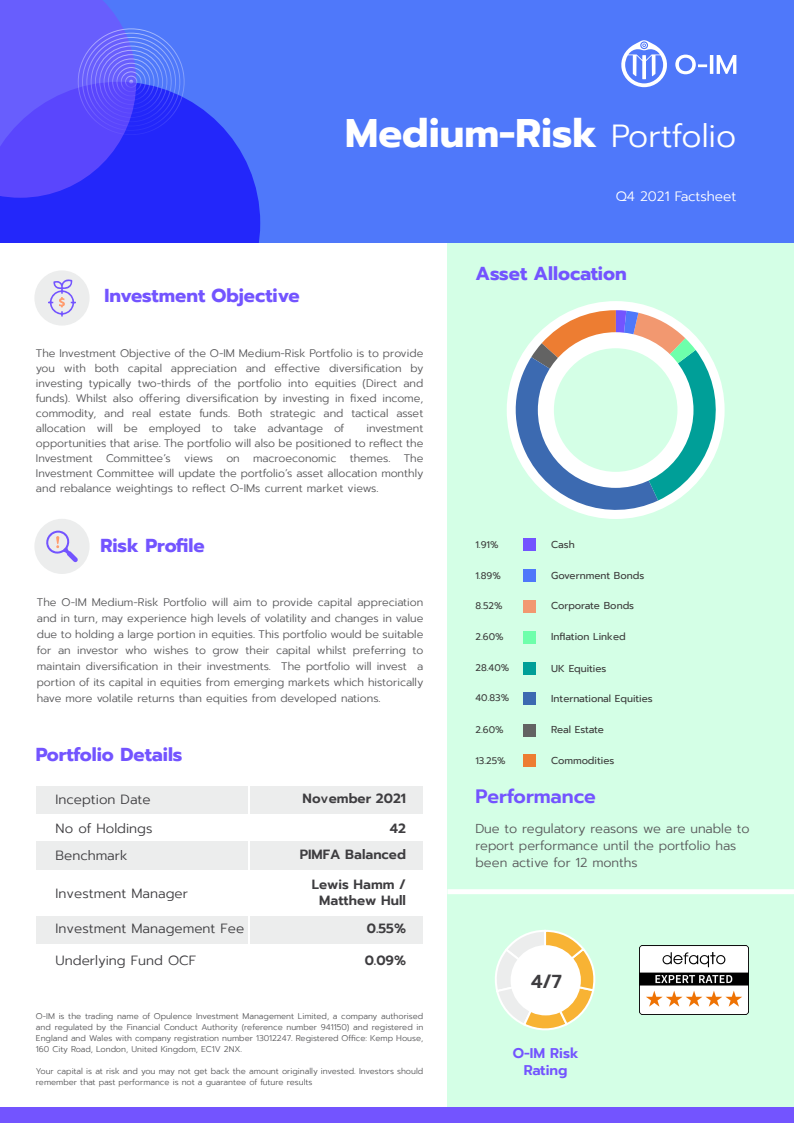
<style>
.page{position:relative;width:794px;height:1123px;background:#fff}
.page>*{position:absolute;margin:0;border:0;box-sizing:border-box;transform-origin:0 0}
.t1{font:700 39.8px "Prompt";color:#fff}
.t2{font:600 19.3px "Prompt";color:#7354ff}
.t3{font:700 18.7px "Prompt";color:#7354ff}
.t4{font:600 18.7px "Prompt";color:#3e3d40}
.t5{font:600 14.1px/16.9px "Prompt";color:#7354ff;text-align:center}
.t6{font:300 13.6px "Prompt";color:#fff}
.t7{font:300 13.3px/26.6px "Prompt";color:#3e3d40}
.t8{font:600 13.3px/26.6px "Prompt";color:#3e3d40;text-align:right}
.t9{font:300 12.9px/17.2px "Prompt";color:#58585a}
.t10{font:300 11px/15px "Prompt";color:#58585a;text-align:justify}
.t11{font:10px "Prompt";color:#3d3d3c}
.t12{font:9.6px "Prompt";color:#3d3d3c}
.t13{font:300 8.3px/11px "Prompt";color:#58585a;text-align:justify}
.s1{font-weight:300;font-size:31.9px}
</style>
<div class="page">
<div style="left:447px;top:243px;width:347px;height:880px;background:#d4ffe6"></div>
<div style="left:0;top:0;width:794px;height:243px;background:#4f78fa"></div>
<div style="left:34px;top:270px;width:56px;height:55px;background:#eceded;border-radius:50%"></div>
<svg style="left:48px;top:279px;width:28px;height:37px"></svg>
<div style="left:34px;top:519px;width:56px;height:55px;background:#eceded;border-radius:50%"></div>
<svg style="left:46px;top:530px;width:32px;height:32px"></svg>
<div style="left:36px;top:786px;width:211px;height:28px;background:#eceded"></div>
<div style="left:36px;top:841px;width:211px;height:28px;background:#eceded"></div>
<div style="left:36px;top:916px;width:211px;height:27px;background:#eceded"></div>
<div style="left:250px;top:786px;width:173px;height:28px;background:#eceded"></div>
<div style="left:250px;top:841px;width:173px;height:28px;background:#eceded"></div>
<div style="left:250px;top:916px;width:173px;height:27px;background:#eceded"></div>
<img style="left:639px;top:945px;width:109px;height:69px">
<svg style="left:495px;top:929px;width:101px;height:102px"></svg>
<div style="left:510px;top:945px;width:71px;height:70px;background:#fff;border-radius:50%"></div>
<div style="left:447px;top:889px;width:347px;height:5px;background:#fff"></div>
<div style="left:0;top:1107px;width:794px;height:16px;background:#7354ff"></div>
<svg style="left:0;top:98px;width:260px;height:145px;background:#2932fa"></svg>
<svg style="left:0;top:0;width:185px;height:198px;background:#5350fb"></svg>
<svg style="left:675px;top:55px;width:61px;height:19px"></svg>
<svg style="left:621px;top:40px;width:46px;height:47px"></svg>
<svg style="left:507px;top:301px;width:151px;height:138px"></svg>
<svg style="left:511px;top:310px;width:214px;height:209px"></svg>
<div style="left:538px;top:332px;width:155px;height:156px;background:#fff;border-radius:50%"></div>
<div style="left:554px;top:348px;width:123px;height:124px;background:#d4ffe6;border-radius:50%"></div>
<div style="left:523px;top:569px;width:13px;height:13px;background:#4f78fa"></div>
<div style="left:523px;top:600px;width:13px;height:13px;background:#f29870"></div>
<div style="left:523px;top:631px;width:13px;height:13px;background:#6effab"></div>
<div style="left:523px;top:662px;width:13px;height:12px;background:#009f98"></div>
<div style="left:523px;top:692px;width:13px;height:13px;background:#3c6ab1"></div>
<div style="left:523px;top:754px;width:13px;height:13px;background:#ed7d32"></div>
<div style="left:523px;top:724px;width:13px;height:13px;background:#636363"></div>
<div style="left:523px;top:538px;width:13px;height:13px;background:#7354ff"></div>
<h1 class="t1" style="left:345px;top:103px;width:393px">Medium-Risk <span class="s1">Portfolio</span></h1>
<p class="t6" style="left:615px;top:187px;width:122px">Q4 2021 Factsheet</p>
<h3 class="t3" style="left:104px;top:282px;width:197px">Investment Objective</h3>
<p class="t10" style="left:36px;top:345px;width:389px">The Investment Objective of the O-IM Medium-Risk Portfolio is to provide you with both capital appreciation and effective diversification by investing typically two-thirds of the portfolio into equities (Direct and funds). Whilst also offering diversification by investing in fixed income, commodity, and real estate funds. Both strategic and tactical asset allocation will be employed to take advantage of</p>
<p class="t10" style="left:36px;top:420px;width:389px;text-indent:330px">investment opportunities that arise. The portfolio will also be positioned to reflect the Investment Committee’s views on macroeconomic themes. The Investment Committee will update the portfolio’s asset allocation monthly and rebalance weightings to reflect O-IMs current market views.</p>
<h3 class="t3" style="left:100px;top:531px;width:106px">Risk Profile</h3>
<p class="t10" style="left:37px;top:594px;width:388px;line-height:16px">The O-IM Medium-Risk Portfolio will aim to provide capital appreciation and in turn, may experience high levels of volatility and changes in value due to holding a large portion in equities. This portfolio would be suitable for an investor who wishes to grow their capital whilst preferring to maintain diversification in their investments. The portfolio will invest a portion of its capital in equities from emerging markets which historically have more volatile returns than equities from developed nations.</p>
<h3 class="t3" style="left:36px;top:740px;width:148px">Portfolio Details</h3>
<p class="t7" style="left:56px;top:785px;width:96px">Inception Date</p>
<p class="t7" style="left:56px;top:815px;width:98px">No of Holdings<br>Benchmark</p>
<p class="t7" style="left:56px;top:880px;width:134px">Investment Manager</p>
<p class="t7" style="left:56px;top:915px;width:190px">Investment Management Fee</p>
<p class="t7" style="left:56px;top:947px;width:142px">Underlying Fund OCF</p>
<p class="t8" style="left:303px;top:785px;width:105px">November 2021</p>
<p class="t8" style="left:300px;top:814px;width:108px">42<br>PIMFA Balanced</p>
<p class="t8" style="left:312px;top:876px;width:96px;line-height:16px;text-align:center">Lewis Hamm /<br>Matthew Hull</p>
<p class="t8" style="left:367px;top:915px;width:41px">0.55%</p>
<p class="t8" style="left:365px;top:947px;width:43px">0.09%</p>
<p class="t13" style="left:36px;top:1010px;width:389px">O-IM is the trading name of Opulence Investment Management Limited, a company authorised and regulated by the Financial Conduct Authority (reference number 941150) and registered in England and Wales with company registration number 13012247. Registered Office: Kemp House, 160 City Road, London, United Kingdom, EC1V 2NX.</p>
<p class="t13" style="left:36px;top:1065px;width:389px">Your capital is at risk and you may not get back the amount originally invested. Investors should remember that past performance is not a guarantee of future results</p>
<h3 class="t3" style="left:475px;top:259px;width:153px">Asset Allocation</h3>
<p class="t12" style="left:475px;top:538px;width:25px">1.91%</p>
<p class="t11" style="left:551px;top:537px;width:25px">Cash</p>
<p class="t12" style="left:475px;top:568px;width:27px">1.89%</p>
<p class="t12" style="left:475px;top:599px;width:29px">8.52%</p>
<p class="t12" style="left:475px;top:630px;width:30px">2.60%</p>
<p class="t12" style="left:475px;top:661px;width:35px">28.40%</p>
<p class="t12" style="left:475px;top:690px;width:35px">40.83%</p>
<p class="t11" style="left:551px;top:568px;width:95px">Government Bonds</p>
<p class="t11" style="left:551px;top:599px;width:84px">Corporate Bonds</p>
<p class="t11" style="left:551px;top:629px;width:76px">Inflation Linked</p>
<p class="t11" style="left:551px;top:661px;width:57px">UK Equities</p>
<p class="t11" style="left:551px;top:691px;width:103px">International Equities</p>
<p class="t12" style="left:475px;top:723px;width:30px">2.60%</p>
<p class="t11" style="left:551px;top:722px;width:54px">Real Estate</p>
<p class="t12" style="left:475px;top:753px;width:32px">13.25%</p>
<p class="t11" style="left:551px;top:753px;width:65px">Commodities</p>
<h2 class="t2" style="left:475px;top:781px;width:122px">Performance</h2>
<p class="t9" style="left:475px;top:819px;width:275px">Due to regulatory reasons we are unable to report performance until the portfolio has been active for 12 months</p>
<h3 class="t4" style="left:531px;top:967px;width:32px">4/7</h3>
<p class="t5" style="left:513px;top:1045px;width:67px">O-IM Risk<br>Rating</p>
</div>
